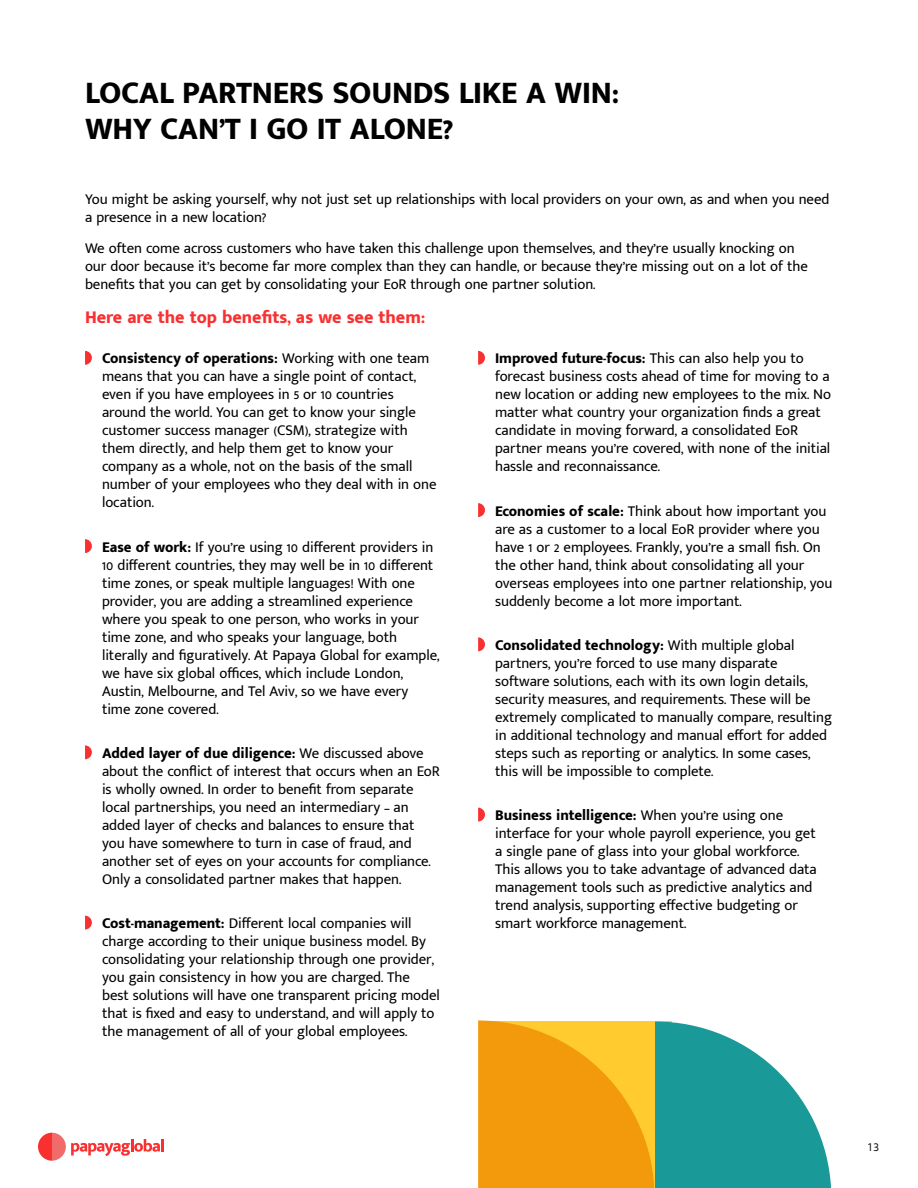
<style>
.page{position:relative;width:918px;height:1188px;background:#fff}
.page>*{position:absolute;margin:0;border:0;box-sizing:border-box;transform-origin:0 0}
.t1{font:800 31.5px/36px "Mukta Malar";letter-spacing:-.01em;color:#000}
.t2{font:800 18px "Mukta Malar";color:#f93030}
.t3{font:15px/18px "Mukta Malar";letter-spacing:-.005em;color:#000}
.t4{font:300 15px "Mukta Malar";color:#000}
.s1{font-weight:800}
</style>
<div class="page">
<svg style="left:38px;top:1133px;width:126px;height:28px"></svg>
<svg style="left:85px;top:351px;width:7px;height:14px"></svg>
<svg style="left:85px;top:539px;width:7px;height:14px"></svg>
<svg style="left:85px;top:745px;width:7px;height:14px"></svg>
<svg style="left:85px;top:916px;width:7px;height:14px"></svg>
<svg style="left:478px;top:351px;width:7px;height:14px"></svg>
<svg style="left:478px;top:503px;width:7px;height:14px"></svg>
<svg style="left:478px;top:637px;width:7px;height:14px"></svg>
<svg style="left:478px;top:808px;width:7px;height:14px"></svg>
<svg style="left:478px;top:1020px;width:353px;height:168px;background:#a2ab62"></svg>
<h1 class="t1" style="left:85px;top:76px;width:536px">LOCAL PARTNERS SOUNDS LIKE A WIN:<br>WHY CAN IT’ GO IT ALONE?</h1>
<p class="t3" style="left:85px;top:191px;width:746px">You might be asking yourself, why not just set up relationships with local providers on your own, as and when you need a presence in a new location?</p>
<p class="t3" style="left:85px;top:240px;width:724px">We often come across customers who have taken this challenge upon themselves, and they r e’ usually knocking on our door because s’i t become far more complex than they can handle, or because they r e’ missing out on a lot of the benefits that you can get by consolidating your EoR through one partner solution.</p>
<p class="t2" style="left:85px;top:306px;width:342px">Here are the top benefits, as we see them:</p>
<p class="t3" style="left:102px;top:350px;width:336px"><span class="s1">Consistency of operations:</span> Working with one team means that you can have a single point of contact, even if you have employees in 5 or 10 countries around the world. You can get to know your single customer success manager (CSM ,) strategize with them directly, and help them get to know your company as a whole, not on the basis of the small number of your employees who they deal with in one location.</p>
<p class="t3" style="left:102px;top:538px;width:339px"><span class="s1">Ease of work</span> If<span class="s1">:</span> you r e’ using 10 different providers in 10 different countries, they may well be in 10 different time zones, or speak multiple languages! With one provider, you are adding a streamlined experience where you speak to one person, who works in your time zone, and who speaks your language, both literally and figuratively. At Papaya Global for example, we have six global offices, which include London, Austin, Melbourne, and Tel Aviv, so we have every time zone covered.</p>
<p class="t3" style="left:102px;top:744px;width:339px"><span class="s1">Added layer of due diligence:</span> We discussed above about the conflict of interest that occurs when an EoR is wholly owned In. order to benefit from separate local partnerships, you need an intermediary – an added layer of checks and balances to ensure that you have somewhere to turn in case of fraud, and another set of eyes on your accounts for compliance.<br>Only a consolidated partner makes that happen.</p>
<p class="t3" style="left:102px;top:915px;width:339px"><span class="s1">Cost-management:</span> Different local companies will charge according to their unique business model. By consolidating your relationship through one provider, you gain consistency in how you are charged. The best solutions will have one transparent pricing model that is fixed and easy to understand, and will apply to the management of all of your global employees.</p>
<p class="t3" style="left:495px;top:350px;width:338px"><span class="s1">Improved future-focus:</span> This can also help you to forecast business costs ahead of time for moving to a new location or adding new employees to the mix. No matter what country your organization finds a great candidate in moving forward a, consolidated EoR partner means you r e’ covered, with none of the initial hassle and reconnaissance.</p>
<p class="t3" style="left:495px;top:502px;width:339px"><span class="s1">Economies of scale:</span> Think about how important you are as a customer to a local EoR provider where you have 1 or 2 employees. Frankly, you r e’ a small fish. On the other hand, think about consolidating all your overseas employees into one partner relationship, you suddenly become a lot more important.</p>
<p class="t3" style="left:495px;top:636px;width:338px"><span class="s1">Consolidated technology:</span> With multiple global partners, you r e’ forced to use many disparate software solutions, each with its own login details, security measures, and requirements. These will be extremely complicated to manually compare, resulting in additional technology and manual effort for added steps such as reporting or analytics In. some cases, this will be impossible to complete.</p>
<p class="t3" style="left:495px;top:807px;width:323px"><span class="s1">Business intelligence:</span> When you r e’ using one interface for your whole payroll experience, you get a single pane of glass into your global workforce.<br>This allows you to take advantage of advanced data management tools such as predictive analytics and trend analysis, supporting effective budgeting or smart workforce management.</p>
<p class="t4" style="left:868px;top:1137px;width:12px">13</p>
</div>
